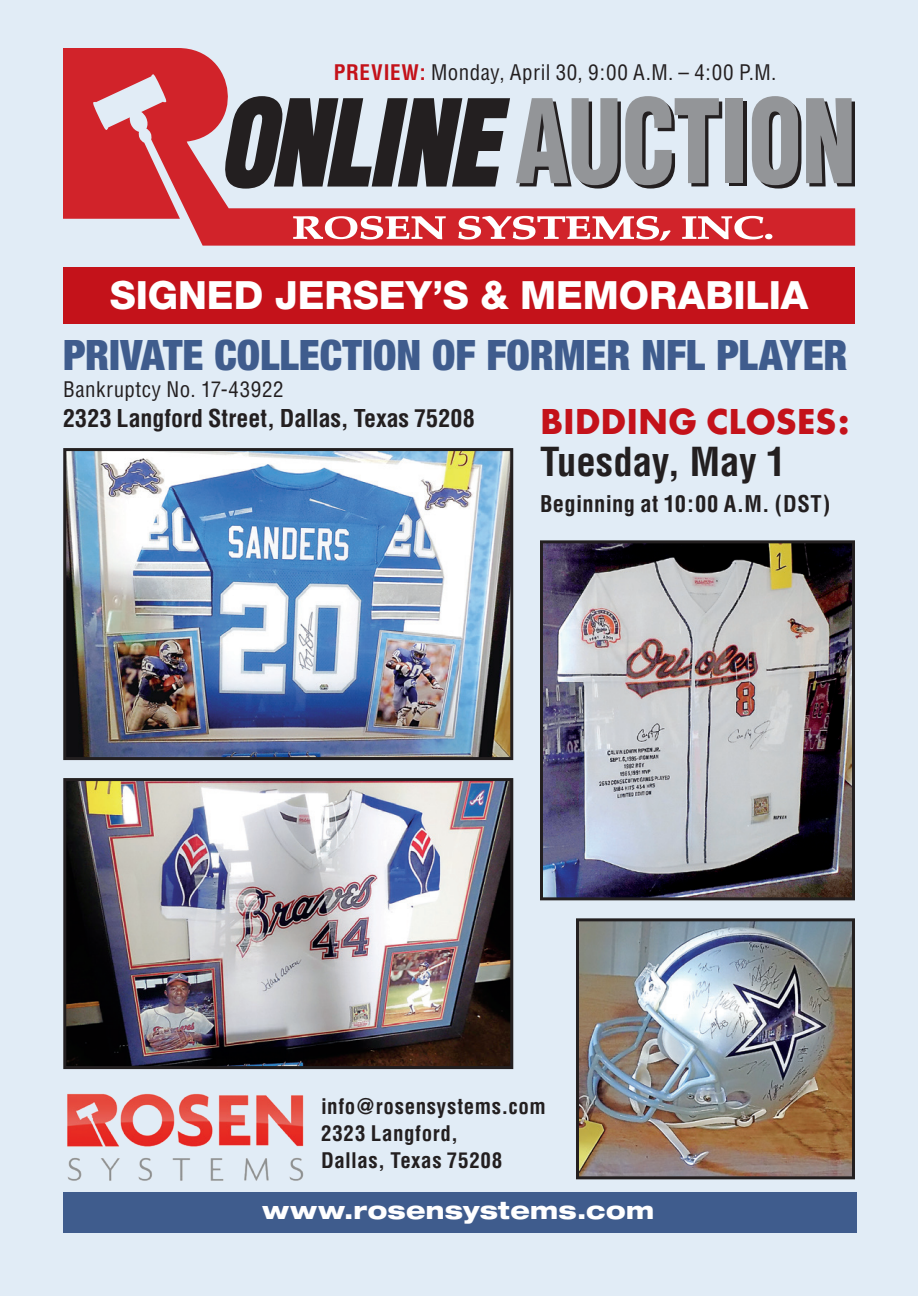
<style>
.page{position:relative;width:918px;height:1296px;background:#e1ecf6}
.page>*{position:absolute;margin:0;border:0;box-sizing:border-box;transform-origin:0 0}
.t1{font:900 condensed 42px "Helvetica Neue";letter-spacing:-.005em;color:#3f5c8d}
.t2{font:800 39px "Helvetica Neue";color:#fff}
.t3{font:700 condensed 39px "Helvetica";color:#231f20}
.t4{font:700 37.5px "Futura T";color:#c4121a}
.t5{font:700 condensed 24px "Helvetica";color:#231f20}
.t6{font:800 expanded 24px "Helvetica Neue";letter-spacing:.01em;color:#fff}
.t7{font:700 condensed 22.5px "Helvetica";letter-spacing:.02em;color:#231f20}
.t8{font:condensed 21px "Helvetica";letter-spacing:.025em;color:#231f20}
.t9{font:700 condensed 21px/27px "Helvetica";letter-spacing:.03em;color:#231f20}
.s1{font-weight:700;color:#c4121a}
</style>
<div class="page">
<div style="left:63px;top:267px;width:792px;height:57px;background:#c4121a"></div>
<svg style="left:63px;top:48px;width:792px;height:198px"></svg>
<svg style="left:293px;top:216px;width:153px;height:23px;background:#e58589"></svg>
<svg style="left:458px;top:216px;width:213px;height:25px;background:#e37a7e"></svg>
<svg style="left:682px;top:216px;width:90px;height:23px;background:#e2787c"></svg>
<svg style="left:224px;top:96px;width:286px;height:93px"></svg>
<svg style="left:516px;top:96px;width:206px;height:93px"></svg>
<div style="left:726px;top:98px;width:17px;height:85px;background:#939598"></div>
<svg style="left:752px;top:96px;width:103px;height:93px"></svg>
<img style="left:67px;top:1093px;width:237px;height:88px">
<div style="left:63px;top:1193px;width:793px;height:40px;background:#3f5c8d"></div>
<img style="left:544px;top:544px;width:307px;height:352px">
<div style="left:540px;top:540px;width:315px;height:360px;border:3px solid #231f20"></div>
<img style="left:67px;top:452px;width:442px;height:304px">
<div style="left:63px;top:448px;width:450px;height:312px;border:3px solid #231f20"></div>
<img style="left:580px;top:922px;width:271px;height:253px">
<div style="left:576px;top:918px;width:279px;height:261px;border:3px solid #231f20"></div>
<img style="left:67px;top:782px;width:442px;height:283px">
<div style="left:63px;top:778px;width:450px;height:291px;border:3px solid #231f20"></div>
<p class="t8" style="left:334px;top:59px;width:444px"><span class="s1">PREVIEW:</span> Monday, April 30, 9:00 A.M. – 4:00 P.M.</p>
<p class="t2" style="left:110px;top:272px;width:700px">SIGNED JERSEY’S &amp; MEMORABILIA</p>
<p class="t1" style="left:63px;top:330px;width:786px">PRIVATE COLLECTION OF FORMER NFL PLAYER</p>
<p class="t8" style="left:63px;top:377px;width:222px">Bankruptcy No. 17-43922</p>
<p class="t5" style="left:63px;top:404px;width:413px">2323 Langford Street, Dallas, Texas 75208</p>
<p class="t4" style="left:540px;top:399px;width:311px">BIDDING CLOSES:</p>
<p class="t3" style="left:540px;top:437px;width:247px">Tuesday, May 1</p>
<p class="t7" style="left:540px;top:490px;width:292px">Beginning at 10:00 A.M. (DST)</p>
<p class="t9" style="left:321px;top:1092px;width:226px">info@rosensystems.com</p>
<p class="t9" style="left:321px;top:1119px;width:183px">2323 Langford,<br>Dallas, Texas 75208</p>
<p class="t6" style="left:262px;top:1195px;width:394px">www.rosensystems.com</p>
</div>
